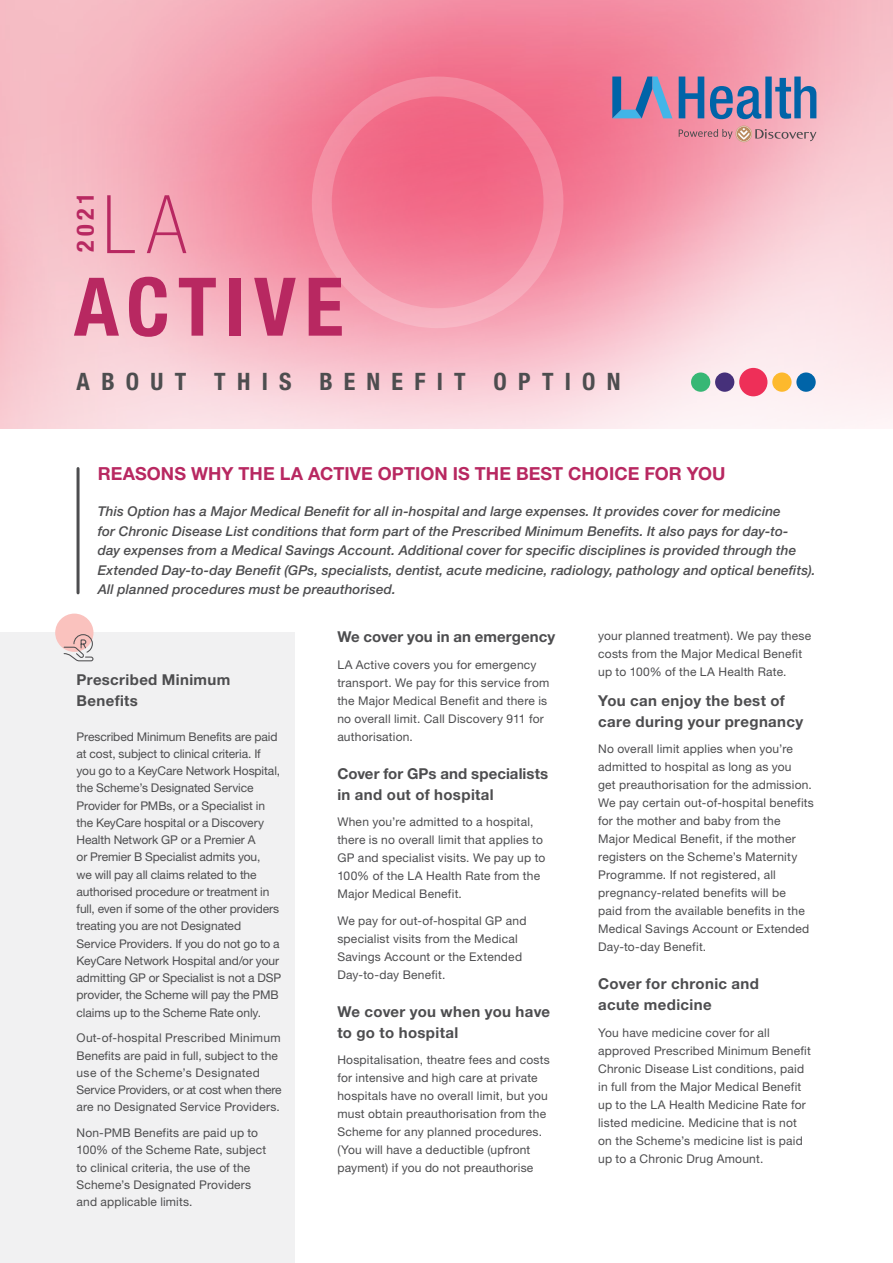
<style>
.page{position:relative;width:893px;height:1263px;background:#fff}
.page>*{position:absolute;margin:0;border:0;box-sizing:border-box;transform-origin:0 0}
.t1{font:700 condensed 81px "Helvetica Neue LT Std";letter-spacing:.1em;color:#b82861}
.t2{font:100 condensed 81px "Helvetica Neue";color:#b82861}
.t3{font:700 condensed 24px "Helvetica Neue LT Std";letter-spacing:.47em;color:#4d4d4f}
.t4{font:700 condensed 24px "Helvetica Neue LT Std";color:#b82861}
.t5{font:700 18px "Helvetica Neue LT Std";letter-spacing:.005em;color:#b82861}
.t6{font:700 15px/21px "Helvetica Neue LT Std";letter-spacing:.02em;color:#4d4d4f}
.t7{font:italic 500 13.5px/19.5px "Helvetica Neue LT Std";letter-spacing:.01em;color:#4d4d4f}
.t8{font:12px/18px "Helvetica Neue LT Std";letter-spacing:.015em;color:#4d4d4f}
.t9{font:12px/17.2px "Helvetica Neue LT Std";letter-spacing:-.005em;color:#4d4d4f}
</style>
<div class="page">
<div style="left:0;top:632px;width:295px;height:631px;background:#f1f1f2"></div>
<div style="left:55px;top:614px;width:38px;height:38px;background:#fac2be;border-radius:50%"></div>
<hr style="left:77px;top:468px;width:3px;height:125px;background:#4d4d4f">
<svg style="left:63px;top:634px;width:31px;height:28px"></svg>
<img style="left:0;top:0;width:893px;height:429px">
<div style="left:739px;top:368px;width:28px;height:28px;background:#ee2f58;border-radius:50%"></div>
<div style="left:715px;top:372px;width:19px;height:20px;background:#46307a;border-radius:50%"></div>
<div style="left:772px;top:372px;width:20px;height:20px;background:#fdb92d;border-radius:50%"></div>
<div style="left:796px;top:372px;width:20px;height:20px;background:#0064a8;border-radius:50%"></div>
<div style="left:691px;top:372px;width:19px;height:20px;background:#37b775;border-radius:50%"></div>
<svg style="left:312px;top:77px;width:251px;height:251px;background:#f37f98"></svg>
<svg style="left:679px;top:77px;width:137px;height:42px;background:#8683ab"></svg>
<svg style="left:612px;top:77px;width:60px;height:41px;background:#8c83ac"></svg>
<svg style="left:679px;top:126px;width:137px;height:16px;background:#db99a3"></svg>
<h1 class="t2" style="left:102px;top:179px;width:85px">LA</h1>
<h1 class="t1" style="left:74px;top:258px;width:271px">ACTIVE</h1>
<h2 class="t3" style="left:77px;top:367px;width:546px">ABOUT THIS BENEFIT OPTION</h2>
<h2 class="t4" style="left:71px;top:252px;width:61px;rotate:-90deg">2021</h2>
<h3 class="t5" style="left:98px;top:462px;width:629px">REASONS WHY THE LA ACTIVE OPTION IS THE BEST CHOICE FOR YOU</h3>
<p class="t7" style="left:98px;top:502px;width:719px">This Option has a Major Medical Benefit for all in-hospital and large expenses. It provides cover for medicine<br>for Chronic Disease List conditions that form part of the Prescribed Minimum Benefits. It also pays for day-to-<br>day expenses from a Medical Savings Account. Additional cover for specific disciplines is provided through the Extended Day-to-day Benefit (GPs, specialists, dentist, acute medicine, radiology, pathology and optical benefits).<br>All planned procedures must be preauthorised.</p>
<p class="t6" style="left:337px;top:626px;width:219px">We cover you in an emergency</p>
<p class="t8" style="left:337px;top:655px;width:214px">LA Active covers you for emergency transport. We pay for this service from the Major Medical Benefit and there is no overall limit. Call Discovery 911 for authorisation.</p>
<p class="t6" style="left:337px;top:763px;width:212px">Cover for GPs and specialists in and out of hospital</p>
<p class="t8" style="left:337px;top:813px;width:210px">When you’re admitted to a hospital, there is no overall limit that applies to GP and specialist visits. We pay up to 100% of the LA Health Rate from the Major Medical Benefit.</p>
<p class="t8" style="left:337px;top:911px;width:191px">We pay for out-of-hospital GP and specialist visits from the Medical<br>Savings Account or the Extended<br>Day-to-day Benefit.</p>
<p class="t6" style="left:337px;top:1001px;width:214px">We cover you when you have to go to hospital</p>
<p class="t8" style="left:337px;top:1051px;width:214px">Hospitalisation, theatre fees and costs for intensive and high care at private hospitals have no overall limit, but you must obtain preauthorisation from the Scheme for any planned procedures. (You will have a deductible (upfront payment) if you do not preauthorise</p>
<p class="t8" style="left:598px;top:627px;width:215px">your planned treatment). We pay these costs from the Major Medical Benefit up to 100% of the LA Health Rate.</p>
<p class="t6" style="left:598px;top:689px;width:207px">You can enjoy the best of care during your pregnancy</p>
<p class="t8" style="left:598px;top:740px;width:217px">No overall limit applies when you’re admitted to hospital as long as you<br>get preauthorisation for the admission.<br>We pay certain out-of-hospital benefits for the mother and baby from the Major Medical Benefit, if the mother registers on the Scheme’s Maternity Programme. If not registered, all pregnancy-related benefits will be<br>paid from the available benefits in the Medical Savings Account or Extended Day-to-day Benefit.</p>
<p class="t6" style="left:598px;top:973px;width:162px">Cover for chronic and acute medicine</p>
<p class="t8" style="left:598px;top:1023px;width:214px">You have medicine cover for all approved Prescribed Minimum Benefit Chronic Disease List conditions, paid in full from the Major Medical Benefit up to the LA Health Medicine Rate for listed medicine. Medicine that is not on the Scheme’s medicine list is paid up to a Chronic Drug Amount.</p>
<p class="t6" style="left:77px;top:669px;width:155px">Prescribed Minimum<br>Benefits</p>
<p class="t9" style="left:77px;top:727px;width:206px">Prescribed Minimum Benefits are paid at cost, subject to clinical criteria. If you go to a KeyCare Network Hospital, the Scheme’s Designated Service Provider for PMBs, or a Specialist in the KeyCare hospital or a Discovery Health Network GP or a Premier A<br>or Premier B Specialist admits you,<br>we will pay all claims related to the authorised procedure or treatment in full, even if some of the other providers treating you are not Designated Service Providers. If you do not go to a KeyCare Network Hospital and/or your admitting GP or Specialist is not a DSP provider, the Scheme will pay the PMB claims up to the Scheme Rate only.</p>
<p class="t8" style="left:77px;top:1029px;width:207px;line-height:17.2px">Out-of-hospital Prescribed Minimum Benefits are paid in full, subject to the use of the Scheme’s Designated Service Providers, or at cost when there are no Designated Service Providers.</p>
<p class="t8" style="left:77px;top:1124px;width:191px;line-height:17.2px">Non-PMB Benefits are paid up to<br>100% of the Scheme Rate, subject to clinical criteria, the use of the<br>Scheme’s Designated Providers and applicable limits.</p>
</div>
